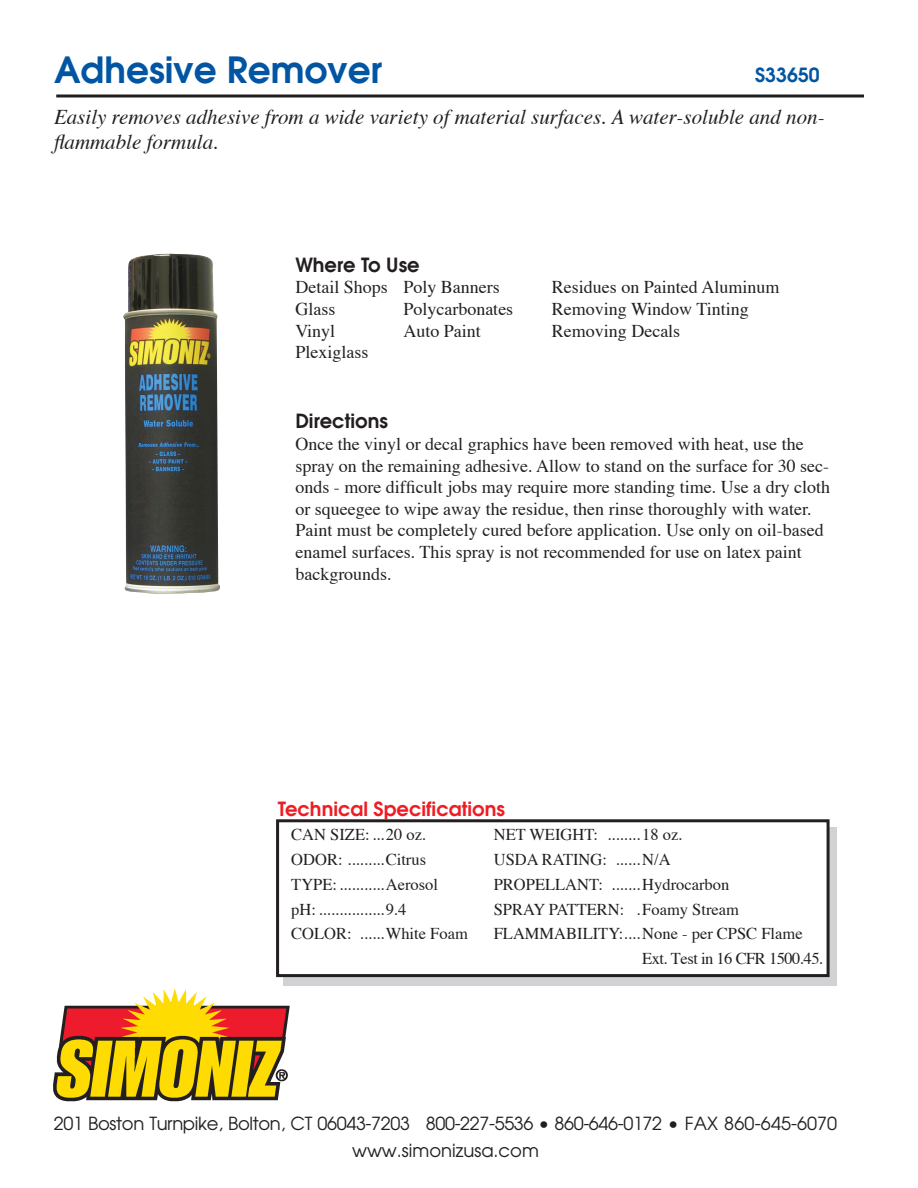
<style>
.page{position:relative;width:918px;height:1188px;background:#fff}
.page>*{position:absolute;margin:0;border:0;box-sizing:border-box;transform-origin:0 0}
.t1{font:600 36px "Avant Garde";color:#0155a2}
.t2{font:italic 21px/25.2px "Times";color:#231f20}
.t3{font:600 19.5px "Avant Garde";color:#ee1d23}
.t4{font:600 19.5px "Avant Garde";color:#231f20}
.t5{font:600 19.5px "Avant Garde";color:#0155a2}
.t6{font:18px/21.6px "Times";color:#231f20}
.t7{font:18px "Avant Garde";letter-spacing:-.02em;color:#231f20}
.t8{font:18px "Avant Garde";color:#231f20}
.t9{font:16.5px "Times";color:#231f20}
.t10{font:16.5px "Times";letter-spacing:-.03em;color:#231f20}
</style>
<div class="page">
<img style="left:53px;top:977px;width:237px;height:125px">
<hr style="left:56px;top:94px;width:808px;height:3px;background:#231f20">
<div style="left:284px;top:827px;width:553px;height:159px;background:#d1d2d4"></div>
<div style="left:278px;top:821px;width:550px;height:155px;background:#fff"></div>
<div style="left:276px;top:819px;width:554px;height:158px;border:3px solid #231f20"></div>
<img style="left:123px;top:253px;width:97px;height:341px">
<p class="t1" style="left:54px;top:46px;width:330px">Adhesive Remover</p>
<p class="t2" style="left:54px;top:103px;width:772px">Easily removes adhesive from a wide variety of material surfaces. A water-soluble and non&shy;flammable formula.</p>
<p class="t5" style="left:755px;top:62px;width:66px">S33650</p>
<p class="t4" style="left:295px;top:252px;width:126px">Where To Use</p>
<p class="t6" style="left:295px;top:275px;width:206px">Detail Shops Poly Banners</p>
<p class="t6" style="left:552px;top:275px;width:229px">Residues on Painted Aluminum</p>
<p class="t6" style="left:295px;top:297px;width:41px">Glass</p>
<p class="t6" style="left:403px;top:297px;width:111px">Polycarbonates</p>
<p class="t6" style="left:552px;top:297px;width:199px">Removing Window Tinting</p>
<p class="t6" style="left:295px;top:318px;width:41px">Vinyl</p>
<p class="t6" style="left:403px;top:318px;width:79px">Auto Paint</p>
<p class="t6" style="left:552px;top:318px;width:130px">Removing Decals</p>
<p class="t6" style="left:295px;top:340px;width:75px">Plexiglass</p>
<p class="t4" style="left:295px;top:408px;width:94px">Directions</p>
<p class="t6" style="left:295px;top:432px;width:536px">Once the vinyl or decal graphics have been removed with heat, use the spray on the remaining adhesive. Allow to stand on the surface for 30 sec&shy;onds - more difficult jobs may require more standing time. Use a dry cloth or squeegee to wipe away the residue, then rinse thoroughly with water.<br>Paint must be completely cured before application. Use only on oil-based enamel surfaces. This spray is not recommended for use on latex paint backgrounds.</p>
<p class="t3" style="left:278px;top:796px;width:229px">Technical Specifications</p>
<p class="t9" style="left:291px;top:819px;width:136px">CAN SIZE: ...20 oz.</p>
<p class="t9" style="left:494px;top:819px;width:190px">NET WEIGHT: ........18 oz.</p>
<p class="t9" style="left:291px;top:844px;width:136px">ODOR: .........Citrus</p>
<p class="t9" style="left:494px;top:844px;width:178px">USDA RATING: ......N/A</p>
<p class="t9" style="left:291px;top:869px;width:148px">TYPE: ...........Aerosol</p>
<p class="t9" style="left:494px;top:869px;width:237px">PROPELLANT: .......Hydrocarbon</p>
<p class="t9" style="left:291px;top:894px;width:117px">pH: ................9.4</p>
<p class="t9" style="left:494px;top:894px;width:247px">SPRAY PATTERN: .Foamy Stream</p>
<p class="t9" style="left:291px;top:918px;width:178px">COLOR: ......White Foam</p>
<p class="t9" style="left:494px;top:918px;width:310px">FLAMMABILITY:....None - per CPSC Flame</p>
<p class="t10" style="left:642px;top:943px;width:182px">Ext. Test in 16 CFR 1500.45.</p>
<p class="t7" style="left:54px;top:1112px;width:785px">201 Boston Turnpike, Bolton, CT 06043-7203 800-227-5536 • 860-646-0172 • FAX 860-645-6070</p>
<p class="t8" style="left:352px;top:1139px;width:188px">www.simonizusa.com</p>
</div>
